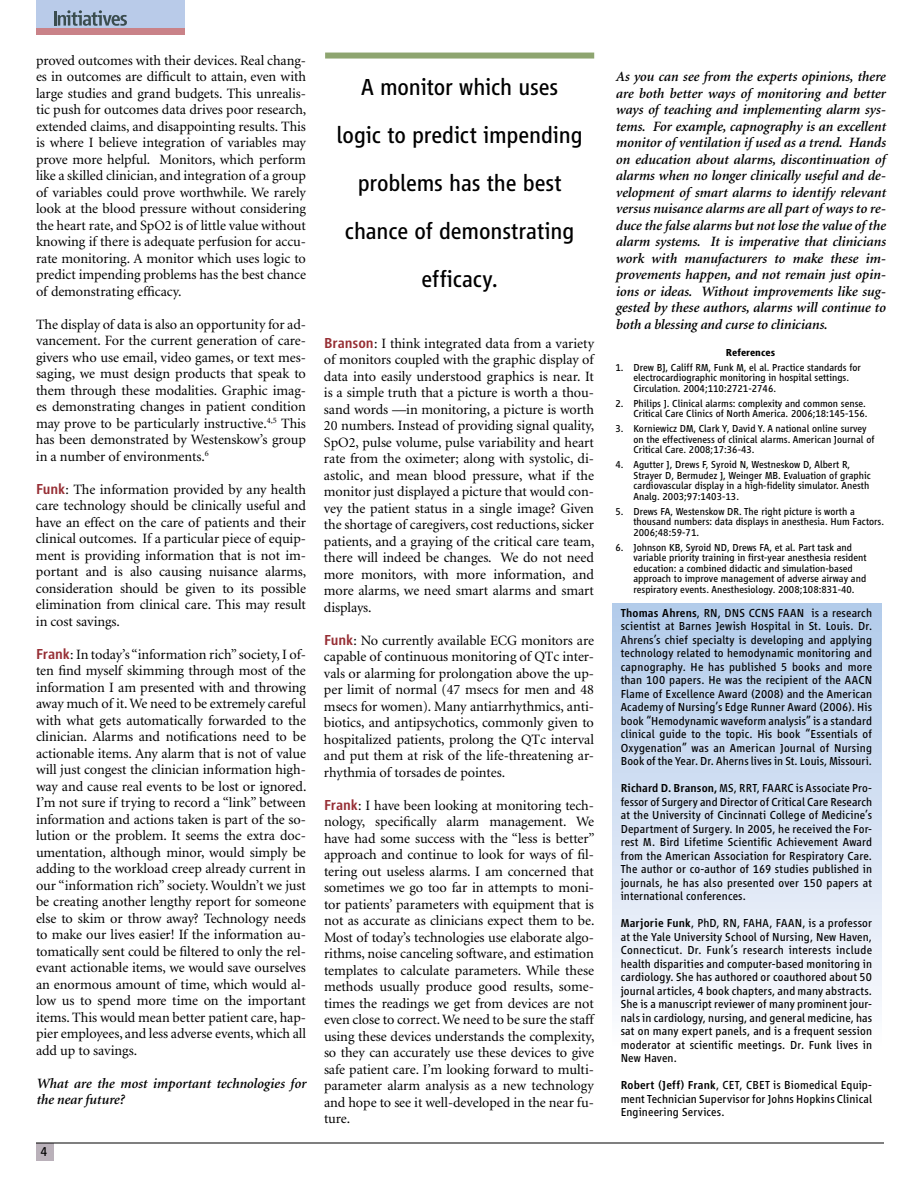
<style>
.page{position:relative;width:918px;height:1188px;background:#fff}
.page>*{position:absolute;margin:0;border:0;box-sizing:border-box;transform-origin:0 0}
.t1{font:24px/48px "Vialog LT";letter-spacing:-.005em;color:#000;text-align:center}
.t2{font:14.25px/16.5px "Minion";letter-spacing:-.005em;color:#000;text-align:justify}
.t3{font:italic 600 14.25px/16.5px "Minion";letter-spacing:-.005em;color:#000}
.t4{font:13.5px "Vialog LT";color:#000}
.t5{font:12px/13.5px "Vialog LT";letter-spacing:.01em;color:#000;text-align:justify}
.t6{font:10.5px/10.5px "Vialog LT";color:#000}
.t7{font:700 10.5px "Vialog LT";color:#000}
.s1{font-family:"Vialog LT";font-weight:500;font-size:15px;color:#962e34}
.s2{font-weight:500}
</style>
<div class="page">
<div style="left:36px;top:1143px;width:18px;height:18px;background:#bab1ba"></div>
<hr style="left:36px;top:1143px;width:848px;height:1px;background:#000">
<div style="left:36px;top:0;width:149px;height:29px;background:#b9cbe9"></div>
<div style="left:36px;top:29px;width:149px;height:6px;background:#c98288"></div>
<hr style="left:54px;top:11px;width:3px;height:15px;background:#3b4d4f">
<svg style="left:58px;top:10px;width:69px;height:16px"></svg>
<div style="left:612px;top:603px;width:270px;height:522px;background:linear-gradient(to bottom,#b2cbea,#fff)"></div>
<div style="left:325px;top:53px;width:269px;height:6px;background:#8ea570"></div>
<p class="t2" style="left:36px;top:52px;width:272px">proved outcomes with their devices. Real chang&shy;es in outcomes are difficult to attain, even with large studies and grand budgets. This unrealis&shy;tic push for outcomes data drives poor research, extended claims, and disappointing results. This is where I believe integration of variables may prove more helpful. Monitors, which perform like a skilled clinician, and integration of a group of variables could prove worthwhile. We rarely look at the blood pressure without considering the heart rate, and SpO2 is of little value without knowing if there is adequate perfusion for accu&shy;rate monitoring. A monitor which uses logic to predict impending problems has the best chance of demonstrating efficacy.</p>
<p class="t2" style="left:36px;top:316px;width:272px">The display of data is also an opportunity for ad&shy;vancement. For the current generation of care&shy;givers who use email, video games, or text mes&shy;saging, we must design products that speak to them through these modalities. Graphic imag&shy;es demonstrating changes in patient condition may prove to be particularly instructive.<sup>4,5</sup> This has been demonstrated by Westenskow’s group in a number of environments.<sup>6</sup></p>
<p class="t2" style="left:36px;top:481px;width:272px"><span class="s1">Funk</span>: The information provided by any health care technology should be clinically useful and have an effect on the care of patients and their clinical outcomes. If a particular piece of equip&shy;ment is providing information that is not im&shy;portant and is also causing nuisance alarms, consideration should be given to its possible elimination from clinical care. This may result in cost savings.</p>
<p class="t2" style="left:36px;top:646px;width:272px"><span class="s1">Frank</span>: In today’s “information rich” society, I of&shy;ten find myself skimming through most of the information I am presented with and throwing away much of it. We need to be extremely careful with what gets automatically forwarded to the clinician. Alarms and notifications need to be actionable items. Any alarm that is not of value will just congest the clinician information high&shy;way and cause real events to be lost or ignored.<br>I’m not sure if trying to record a “link” between information and actions taken is part of the so&shy;lution or the problem. It seems the extra doc&shy;umentation, although minor, would simply be adding to the workload creep already current in our “information rich” society. Wouldn’t we just be creating another lengthy report for someone else to skim or throw away? Technology needs to make our lives easier! If the information au&shy;tomatically sent could be filtered to only the rel&shy;evant actionable items, we would save ourselves an enormous amount of time, which would al&shy;low us to spend more time on the important items. This would mean better patient care, hap&shy;pier employees, and less adverse events, which all add up to savings.</p>
<p class="t3" style="left:36px;top:1075px;width:272px">What are the most important technologies for the near future?</p>
<p class="t4" style="left:41px;top:1144px;width:8px">4</p>
<h1 class="t1" style="left:337px;top:63px;width:248px">A monitor which uses logic to predict impending problems has the best chance of demonstrating efficacy.</h1>
<p class="t3" style="left:615px;top:69px;width:272px;text-align:justify">As you can see from the experts opinions, there are both better ways of monitoring and better ways of teaching and implementing alarm sys&shy;tems. For example, capnography is an excellent monitor of ventilation if used as a trend. Hands on education about alarms, discontinuation of alarms when no longer clinically useful and de&shy;velopment of smart alarms to identify relevant versus nuisance alarms are all part of ways to re&shy;duce the false alarms but not lose the value of the alarm systems. It is imperative that clinicians work with manufacturers to make these im&shy;provements happen, and not remain just opin&shy;ions or ideas. Without improvements like sug&shy;gested by these authors, alarms will continue to both a blessing and curse to clinicians.</p>
<p class="t7" style="left:726px;top:347px;width:51px">References</p>
<p class="t6" style="left:633px;top:362px;width:229px;text-indent:-18px">1. Drew BJ, Califf RM, Funk M, el al. Practice standards for electrocardiographic monitoring in hospital settings.<br>Circulation. 2004;110:2721-2746.</p>
<p class="t6" style="left:615px;top:398px;width:254px;text-align:right">2. Philips J. Clinical alarms: complexity and common sense.<br>Critical Care Clinics of North America. 2006;18:145-156.</p>
<p class="t6" style="left:633px;top:424px;width:243px;text-indent:-18px">3. Korniewicz DM, Clark Y, David Y. A national online survey on the effectiveness of clinical alarms. American Journal of<br>Critical Care. 2008;17:36-43.</p>
<p class="t6" style="left:633px;top:460px;width:239px;text-indent:-18px">4. Agutter J, Drews F, Syroid N, Westneskow D, Albert R, Strayer D, Bermudez J, Weinger MB. Evaluation of graphic cardiovascular display in a high-fidelity simulator. Anesth Analg. 2003;97:1403-13.</p>
<p class="t6" style="left:633px;top:506px;width:252px;text-indent:-18px">5. Drews FA, Westenskow DR. The right picture is worth a thousand numbers: data displays in anesthesia. Hum Factors.<br>2006;48:59-71.</p>
<p class="t6" style="left:633px;top:542px;width:235px;text-indent:-18px">6. Johnson KB, Syroid ND, Drews FA, et al. Part task and variable priority training in first-year anesthesia resident education: a combined didactic and simulation-based approach to improve management of adverse airway and respiratory events. Anesthesiology. 2008;108:831-40.</p>
<p class="t2" style="left:324px;top:335px;width:272px"><span class="s1">Branson</span>: I think integrated data from a variety of monitors coupled with the graphic display of data into easily understood graphics is near. It is a simple truth that a picture is worth a thou&shy;sand words —in monitoring, a picture is worth 20 numbers. Instead of providing signal quality, SpO2, pulse volume, pulse variability and heart rate from the oximeter; along with systolic, di&shy;astolic, and mean blood pressure, what if the monitor just displayed a picture that would con&shy;vey the patient status in a single image? Given the shortage of caregivers, cost reductions, sicker patients, and a graying of the critical care team, there will indeed be changes. We do not need more monitors, with more information, and more alarms, we need smart alarms and smart displays.</p>
<p class="t2" style="left:324px;top:632px;width:272px"><span class="s1">Funk</span>: No currently available ECG monitors are capable of continuous monitoring of QTc inter&shy;vals or alarming for prolongation above the up&shy;per limit of normal (47 msecs for men and 48 msecs for women). Many antiarrhythmics, anti&shy;biotics, and antipsychotics, commonly given to hospitalized patients, prolong the QTc interval and put them at risk of the life-threatening ar&shy;rhythmia of torsades de pointes.</p>
<p class="t2" style="left:324px;top:797px;width:272px"><span class="s1">Frank</span>: I have been looking at monitoring tech&shy;nology, specifically alarm management. We have had some success with the “less is better” approach and continue to look for ways of fil&shy;tering out useless alarms. I am concerned that sometimes we go too far in attempts to moni&shy;tor patients’ parameters with equipment that is not as accurate as clinicians expect them to be.<br>Most of today’s technologies use elaborate algo&shy;rithms, noise canceling software, and estimation templates to calculate parameters. While these methods usually produce good results, some&shy;times the readings we get from devices are not even close to correct. We need to be sure the staff using these devices understands the complexity, so they can accurately use these devices to give safe patient care. I’m looking forward to multi&shy;parameter alarm analysis as a new technology and hope to see it well-developed in the near fu&shy;ture.</p>
<p class="t5" style="left:621px;top:606px;width:253px"><span class="s2">Thomas Ahrens</span>, RN, DNS CCNS FAAN is a research scientist at Barnes Jewish Hospital in St. Louis. Dr.<br>Ahrens’s chief specialty is developing and applying technology related to hemodynamic monitoring and capnography. He has published 5 books and more than 100 papers. He was the recipient of the AACN Flame of Excellence Award (2008) and the American Academy of Nursing’s Edge Runner Award (2006). His book “Hemodynamic waveform analysis” is a standard clinical guide to the topic. His book “Essentials of Oxygenation” was an American Journal of Nursing Book of the Year. Dr. Aherns lives in St. Louis, Missouri.</p>
<p class="t5" style="left:621px;top:782px;width:253px"><span class="s2">Richard D. Branson,</span> MS, RRT, FAARC is Associate Pro&shy;fessor of Surgery and Director of Critical Care Research at the University of Cincinnati College of Medicine’s Department of Surgery. In 2005, he received the For&shy;rest M. Bird Lifetime Scientific Achievement Award from the American Association for Respiratory Care.<br>The author or co-author of 169 studies published in journals, he has also presented over 150 papers at international conferences.</p>
<p class="t5" style="left:621px;top:917px;width:253px"><span class="s2">Marjorie Funk</span>, PhD, RN, FAHA, FAAN, is a professor at the Yale University School of Nursing, New Haven, Connecticut. Dr. Funk’s research interests include health disparities and computer-based monitoring in cardiology. She has authored or coauthored about 50 journal articles, 4 book chapters, and many abstracts.<br>She is a manuscript reviewer of many prominent jour&shy;nals in cardiology, nursing, and general medicine, has sat on many expert panels, and is a frequent session moderator at scientific meetings. Dr. Funk lives in New Haven.</p>
<p class="t5" style="left:621px;top:1079px;width:253px"><span class="s2">Robert (Jeff) Frank</span>, CET, CBET is Biomedical Equip&shy;ment Technician Supervisor for Johns Hopkins Clinical Engineering Services.</p>
</div>
